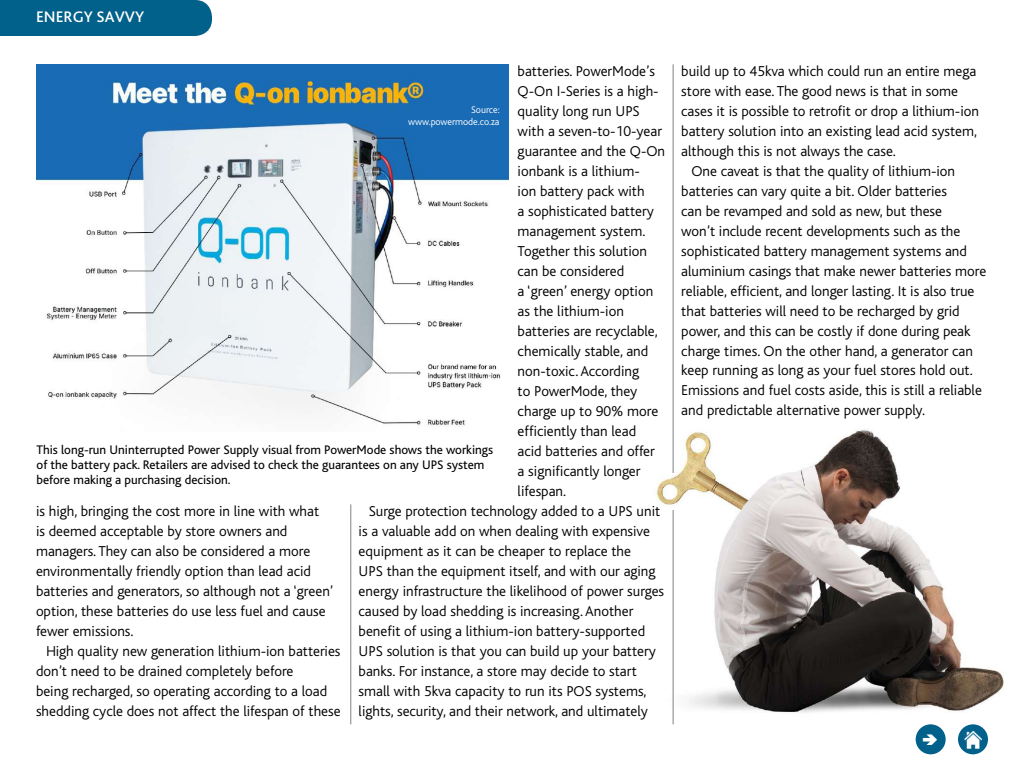
<style>
.page{position:relative;width:1024px;height:768px;background:#fff}
.page>*{position:absolute;margin:0;border:0;box-sizing:border-box;transform-origin:0 0}
.t1{font:500 16px "Bliss Pro";color:#fff}
.t2{font:300 15px/20px "Bliss";color:#000}
.t3{font:13px/15px "Bliss";color:#000}
.t4{font:300 10px/12px "Bliss";color:#fff;text-align:right}
</style>
<div class="page">
<img style="left:656px;top:414px;width:348px;height:311px">
<hr style="left:351px;top:504px;width:1px;height:220px;background:#808285">
<hr style="left:673px;top:510px;width:1px;height:214px;background:#808285">
<hr style="left:673px;top:64px;width:1px;height:409px;background:#808285">
<div style="left:916px;top:724px;width:30px;height:30px;background:#02618a;border-radius:50%"></div>
<div style="left:958px;top:724px;width:30px;height:30px;background:#02618a;border-radius:50%"></div>
<img style="left:964px;top:730px;width:18px;height:18px">
<div style="left:0;top:0;width:212px;height:36px;background:#02618a"></div>
<img style="left:36px;top:64px;width:472px;height:362px">
<p class="t1" style="left:36px;top:6px;width:110px">ENERGY SAVVY</p>
<p class="t2" style="left:518px;top:61px;width:139px">batteries. PowerMode’s</p>
<p class="t2" style="left:518px;top:81px;width:143px">Q-On I-Series is a high-</p>
<p class="t2" style="left:518px;top:101px;width:124px">quality long run UPS</p>
<p class="t2" style="left:518px;top:121px;width:146px">with a seven-to-10-year</p>
<p class="t2" style="left:518px;top:141px;width:149px">guarantee and the Q-On</p>
<p class="t2" style="left:518px;top:161px;width:124px">ionbank is a lithium-</p>
<p class="t2" style="left:518px;top:181px;width:129px">ion battery pack with</p>
<p class="t2" style="left:518px;top:201px;width:138px">a sophisticated battery</p>
<p class="t2" style="left:518px;top:221px;width:129px">management system.</p>
<p class="t2" style="left:518px;top:241px;width:131px">Together this solution</p>
<p class="t2" style="left:518px;top:261px;width:108px">can be considered</p>
<p class="t2" style="left:518px;top:281px;width:137px">a ‘green’ energy option</p>
<p class="t2" style="left:518px;top:301px;width:108px">as the lithium-ion</p>
<p class="t2" style="left:518px;top:321px;width:142px">batteries are recyclable,</p>
<p class="t2" style="left:518px;top:341px;width:132px">chemically stable, and</p>
<p class="t2" style="left:518px;top:361px;width:123px">non-toxic. According</p>
<p class="t2" style="left:518px;top:381px;width:121px">to PowerMode, they</p>
<p class="t2" style="left:518px;top:401px;width:142px">charge up to 90% more</p>
<p class="t2" style="left:518px;top:421px;width:120px">efficiently than lead</p>
<p class="t2" style="left:518px;top:441px;width:139px">acid batteries and offer</p>
<p class="t2" style="left:518px;top:461px;width:124px">a significantly longer</p>
<p class="t2" style="left:518px;top:481px;width:50px">lifespan.</p>
<p class="t2" style="left:369px;top:501px;width:293px">Surge protection technology added to a UPS unit</p>
<p class="t2" style="left:359px;top:521px;width:293px">is a valuable add on when dealing with expensive</p>
<p class="t2" style="left:359px;top:541px;width:274px">equipment as it can be cheaper to replace the</p>
<p class="t2" style="left:359px;top:561px;width:298px">UPS than the equipment itself, and with our aging</p>
<p class="t2" style="left:359px;top:581px;width:307px">energy infrastructure the likelihood of power surges</p>
<p class="t2" style="left:359px;top:601px;width:276px">caused by load shedding is increasing. Another</p>
<p class="t2" style="left:359px;top:621px;width:288px">benefit of using a lithium-ion battery-supported</p>
<p class="t2" style="left:359px;top:641px;width:299px">UPS solution is that you can build up your battery</p>
<p class="t2" style="left:359px;top:661px;width:280px">banks. For instance, a store may decide to start</p>
<p class="t2" style="left:359px;top:681px;width:289px">small with 5kva capacity to run its POS systems,</p>
<p class="t2" style="left:359px;top:701px;width:291px">lights, security, and their network, and ultimately</p>
<p class="t4" style="left:408px;top:104px;width:93px">Source: www.powermode.co.za</p>
<p class="t3" style="left:37px;top:443px;width:458px">This long-run Uninterrupted Power Supply visual from PowerMode shows the workings of the battery pack. Retailers are advised to check the guarantees on any UPS system before making a purchasing decision.</p>
<p class="t2" style="left:36px;top:501px;width:299px">is high, bringing the cost more in line with what<br>is deemed acceptable by store owners and managers. They can also be considered a more environmentally friendly option than lead acid batteries and generators, so although not a ‘green’ option, these batteries do use less fuel and cause fewer emissions.</p>
<p class="t2" style="left:36px;top:641px;width:306px;text-indent:10px">High quality new generation lithium-ion batteries don’t need to be drained completely before<br>being recharged, so operating according to a load shedding cycle does not affect the lifespan of these</p>
<p class="t2" style="left:681px;top:61px;width:296px">build up to 45kva which could run an entire mega</p>
<p class="t2" style="left:681px;top:81px;width:278px">store with ease. The good news is that in some</p>
<p class="t2" style="left:681px;top:101px;width:299px">cases it is possible to retrofit or drop a lithium-ion</p>
<p class="t2" style="left:681px;top:121px;width:297px">battery solution into an existing lead acid system,</p>
<p class="t2" style="left:681px;top:141px;width:216px">although this is not always the case.</p>
<p class="t2" style="left:691px;top:161px;width:265px">One caveat is that the quality of lithium-ion</p>
<p class="t2" style="left:681px;top:181px;width:267px">batteries can vary quite a bit. Older batteries</p>
<p class="t2" style="left:681px;top:201px;width:262px">can be revamped and sold as new, but these</p>
<p class="t2" style="left:681px;top:221px;width:281px">won’t include recent developments such as the</p>
<p class="t2" style="left:681px;top:241px;width:287px">sophisticated battery management systems and</p>
<p class="t2" style="left:681px;top:261px;width:306px">aluminium casings that make newer batteries more</p>
<p class="t2" style="left:681px;top:281px;width:295px">reliable, efficient, and longer lasting. It is also true</p>
<p class="t2" style="left:681px;top:301px;width:280px">that batteries will need to be recharged by grid</p>
<p class="t2" style="left:681px;top:321px;width:291px">power, and this can be costly if done during peak</p>
<p class="t2" style="left:681px;top:341px;width:293px">charge times. On the other hand, a generator can</p>
<p class="t2" style="left:681px;top:361px;width:293px">keep running as long as your fuel stores hold out.</p>
<p class="t2" style="left:681px;top:381px;width:302px">Emissions and fuel costs aside, this is still a reliable</p>
<p class="t2" style="left:681px;top:401px;width:245px">and predictable alternative power supply.</p>
</div>
